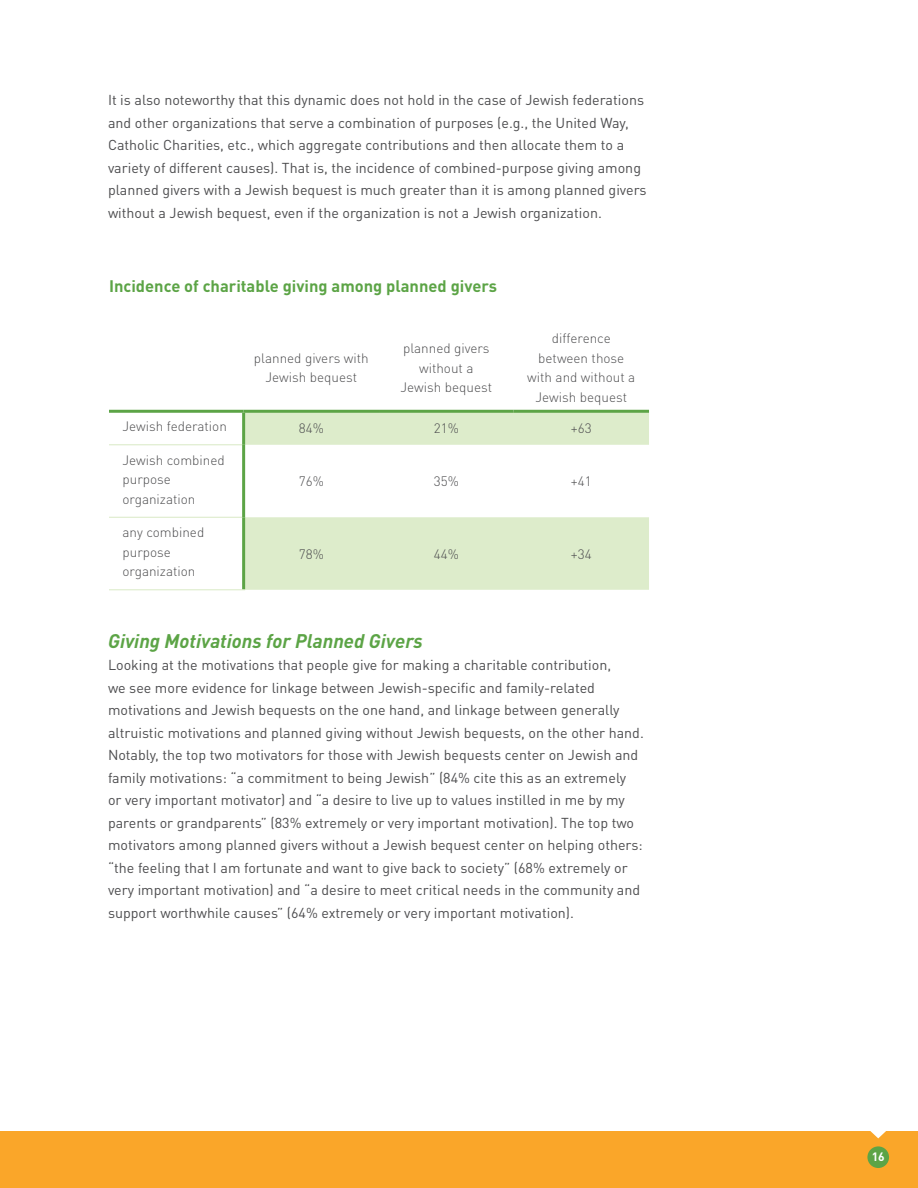
<style>
.page{position:relative;width:918px;height:1188px;background:#fff}
.page>*{position:absolute;margin:0;border:0;box-sizing:border-box;transform-origin:0 0}
.t1{font:italic 700 19.5px "DIN Pro";color:#5ca446}
.t2{font:700 16.5px "DIN Pro";color:#5ca446}
.t3{font:14.25px/22.5px "DIN Pro";color:#4d4d4f}
.t4{font:300 13.5px/19.5px "DIN Pro";color:#4d4d4f;text-align:center}
.t5{font:700 12px "DIN Pro";color:#fff}
</style>
<div class="page">
<div style="left:0;top:1131px;width:918px;height:57px;background:#faa629"></div>
<div style="left:867px;top:1146px;width:22px;height:22px;background:#5ca446;border-radius:50%"></div>
<svg style="left:870px;top:1131px;width:16px;height:7px"></svg>
<svg style="left:245px;top:413px;width:404px;height:177px;fill:#ddeccb"></svg>
<hr style="left:109px;top:444px;width:133px;height:1px;background:#ddeccb">
<hr style="left:109px;top:517px;width:133px;height:1px;background:#ddeccb">
<hr style="left:109px;top:589px;width:136px;height:1px;background:#ddeccb">
<hr style="left:109px;top:410px;width:135px;height:3px;background:#5ca446">
<hr style="left:242px;top:413px;width:3px;height:32px;background:#5ca446">
<hr style="left:244px;top:410px;width:135px;height:3px;background:#5ca446">
<hr style="left:379px;top:410px;width:135px;height:3px;background:#5ca446">
<hr style="left:514px;top:410px;width:135px;height:3px;background:#5ca446">
<hr style="left:242px;top:445px;width:3px;height:72px;background:#5ca446">
<hr style="left:242px;top:517px;width:3px;height:72px;background:#5ca446">
<p class="t3" style="left:108px;top:88px;width:540px">It is also noteworthy that this dynamic does not hold in the case of Jewish federations and other organizations that serve a combination of purposes (e.g., the United Way, Catholic Charities, etc., which aggregate contributions and then allocate them to a variety of different causes). That is, the incidence of combined-purpose giving among planned givers with a Jewish bequest is much greater than it is among planned givers without a Jewish bequest, even if the organization is not a Jewish organization.</p>
<p class="t2" style="left:109px;top:272px;width:389px">Incidence of charitable giving among planned givers</p>
<p class="t4" style="left:254px;top:347px;width:116px">planned givers with<br>Jewish bequest</p>
<p class="t4" style="left:401px;top:337px;width:93px">planned givers without a<br>Jewish bequest</p>
<p class="t4" style="left:527px;top:327px;width:110px">difference between those with and without a<br>Jewish bequest</p>
<p class="t4" style="left:123px;top:415px;width:106px">Jewish federation</p>
<p class="t4" style="left:299px;top:417px;width:27px">84%</p>
<p class="t4" style="left:434px;top:417px;width:27px">21%</p>
<p class="t4" style="left:571px;top:417px;width:22px">+63</p>
<p class="t4" style="left:123px;top:449px;width:104px;text-align:left">Jewish combined purpose organization</p>
<p class="t4" style="left:299px;top:470px;width:27px">76%</p>
<p class="t4" style="left:434px;top:470px;width:27px">35%</p>
<p class="t4" style="left:571px;top:470px;width:22px">+41</p>
<p class="t4" style="left:123px;top:521px;width:83px;text-align:left">any combined purpose organization</p>
<p class="t4" style="left:299px;top:543px;width:27px">78%</p>
<p class="t4" style="left:434px;top:543px;width:27px">44%</p>
<p class="t4" style="left:571px;top:543px;width:22px">+34</p>
<h1 class="t1" style="left:108px;top:625px;width:316px">Giving Motivations for Planned Givers</h1>
<p class="t3" style="left:108px;top:653px;width:537px">Looking at the motivations that people give for making a charitable contribution,<br>we see more evidence for linkage between Jewish-specific and family-related motivations and Jewish bequests on the one hand, and linkage between generally altruistic motivations and planned giving without Jewish bequests, on the other hand.<br>Notably, the top two motivators for those with Jewish bequests center on Jewish and family motivations: “a commitment to being Jewish” (84% cite this as an extremely<br>or very important motivator) and “a desire to live up to values instilled in me by my parents or grandparents” (83% extremely or very important motivation). The top two motivators among planned givers without a Jewish bequest center on helping others: “the feeling that I am fortunate and want to give back to society” (68% extremely or very important motivation) and “a desire to meet critical needs in the community and support worthwhile causes” (64% extremely or very important motivation).</p>
<p class="t5" style="left:872px;top:1147px;width:15px">16</p>
</div>
